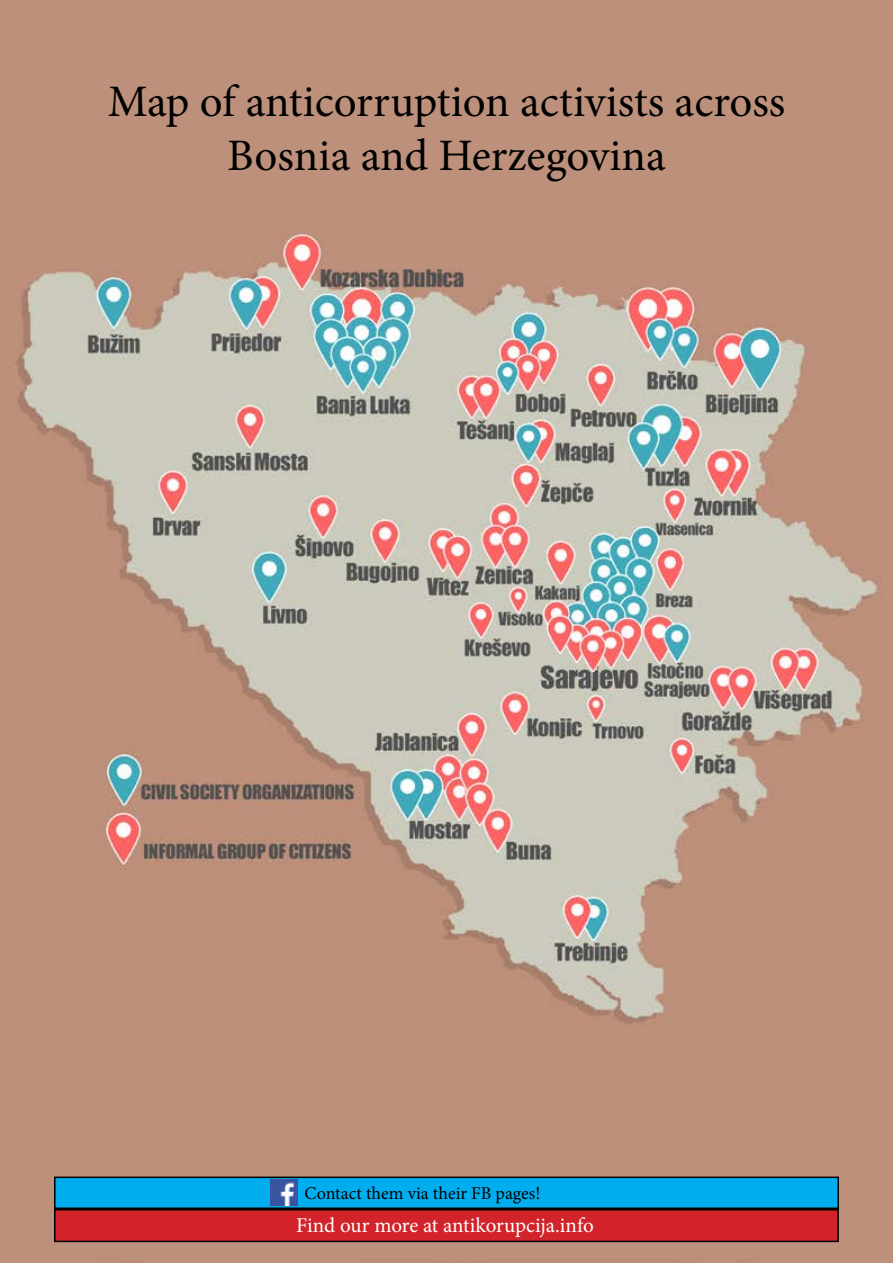
<style>
.page{position:relative;width:893px;height:1263px;background:#fff}
.page>*{position:absolute;margin:0;border:0;box-sizing:border-box;transform-origin:0 0}
.t1{font:45px/54px "Minion Pro";color:#000;text-align:center}
.t2{font:21px "Minion Pro";letter-spacing:-.005em;color:#fff}
.t3{font:18px "Minion Pro";color:#000}
</style>
<div class="page">
<img style="left:0;top:0;width:893px;height:1263px">
<div style="left:55px;top:1210px;width:783px;height:31px;background:#d2232a"></div>
<div style="left:54px;top:1209px;width:785px;height:33px;border:2px solid #000"></div>
<div style="left:55px;top:1177px;width:783px;height:31px;background:#00aeef"></div>
<div style="left:54px;top:1176px;width:785px;height:33px;border:2px solid #000"></div>
<img style="left:270px;top:1180px;width:27px;height:26px">
<p class="t1" style="left:108px;top:75px;width:679px">Map of anticorruption activists across<br>Bosnia and Herzegovina</p>
<p class="t3" style="left:304px;top:1181px;width:237px">Contact them via their FB pages!</p>
<p class="t2" style="left:296px;top:1211px;width:299px">Find our more at antikorupcija.info</p>
</div>
